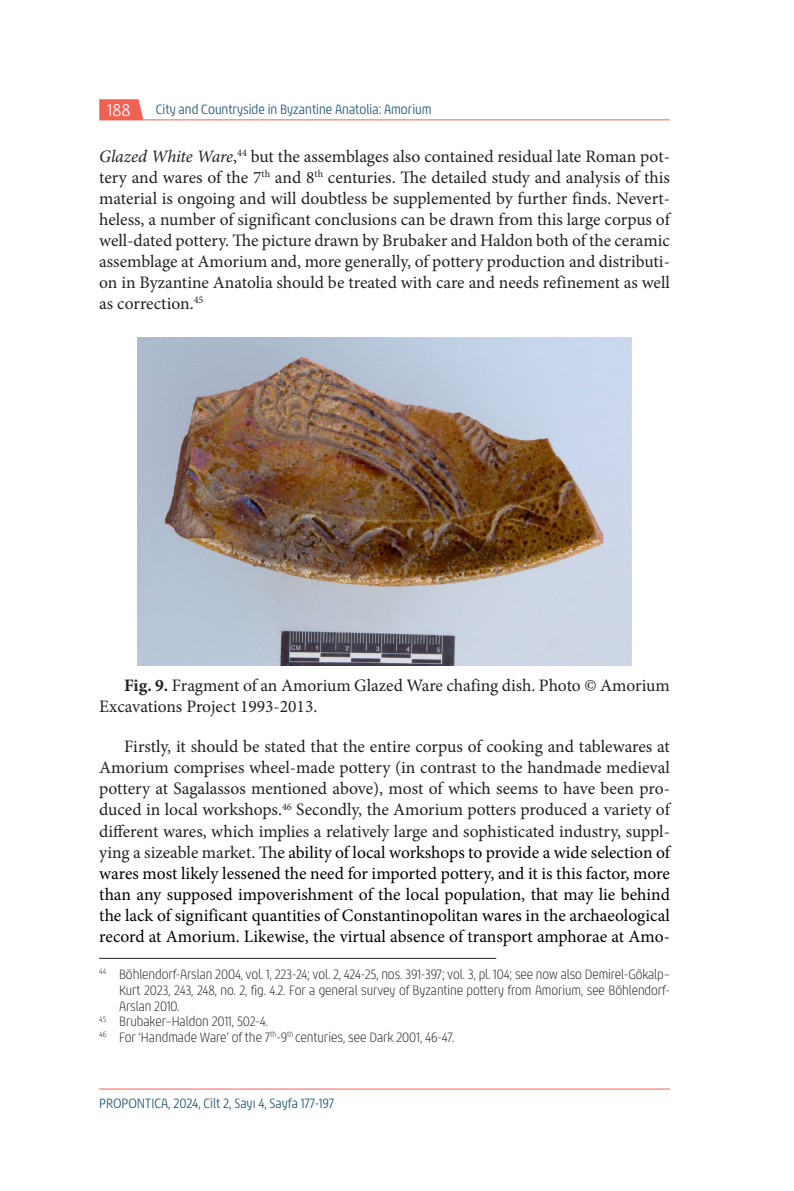
<style>
.page{position:relative;width:794px;height:1191px;background:#fff}
.page>*{position:absolute;margin:0;border:0;box-sizing:border-box;transform-origin:0 0}
.ANA_METİN{font:17.5px/21px "Minion Pro";letter-spacing:-.005em;color:#231f20;text-align:justify}
.t1{font:17.5px "Chypre Nor Boo";color:#fff}
.DIPNOT{font:14px/15.8px "Chypre Con Thi";letter-spacing:-.005em;color:#231f20;text-align:justify}
.t2{font:14px "Chypre Con Boo";color:#285b77}
.s1{font-style:italic}
.s2{font-weight:700}
.s3{color:#000}
</style>
<div class="page">
<svg style="left:99px;top:99px;width:44px;height:21px"></svg>
<hr style="left:99px;top:120px;width:571px;height:1px;background:#f16153">
<hr style="left:99px;top:1088px;width:571px;height:1px;background:#f16153">
<hr style="left:99px;top:958px;width:397px;height:1px;background:#231f20">
<img style="left:138px;top:337px;width:493px;height:328px">
<p class="t1" style="left:107px;top:100px;width:25px">188</p>
<p class="t2" style="left:156px;top:101px;width:277px">City and Countryside in Byzantine Anatolia: Amorium</p>
<p class="ANA_METİN" style="left:99px;top:146px;width:572px"><span class="s1">Glazed White Ware</span>,<sup>44</sup> but the assemblages also contained residual late Roman pot&shy;tery and wares of the 7<sup>th</sup> and 8<sup>th</sup> centuries. The detailed study and analysis of this material is ongoing and will doubtless be supplemented by further finds. Nevert&shy;heless, a number of significant conclusions can be drawn from this large corpus of well-dated pottery. The picture drawn by Brubaker and Haldon both of the ceramic assemblage at Amorium and, more generally, of pottery production and distributi&shy;on in Byzantine Anatolia should be treated with care and needs refinement as well as correction.<sup>45</sup></p>
<p class="ANA_METİN" style="left:99px;top:674px;width:572px;text-indent:25px"><span class="s2">Fig. 9.</span> Fragment of an Amorium Glazed Ware chafing dish. Photo © Amorium<br>Excavations Project 1993-2013.</p>
<p class="ANA_METİN" style="left:99px;top:736px;width:572px;text-indent:25px">Firstly, it should be stated that the entire corpus of cooking and tablewares at Amorium comprises wheel-made pottery (in contrast to the handmade medieval pottery at Sagalassos mentioned above), most of which seems to have been pro&shy;duced in local workshops.<sup>46</sup> Secondly, the Amorium potters produced a variety of different wares, which implies a relatively large and sophisticated industry, suppl&shy;ying a sizeable market. Th<span class="s3">e ability of local workshops to provide a wide selection of wares most likely lessened the need for imported pottery, and it is this factor, more than any supposed impoverishment of the local population, that may lie behind the lack of significant quantities of Constantinopolitan wares in the archaeological record at Amorium. Likewise, the virtual absence of transport amphorae at Amo-</span></p>
<p class="DIPNOT" style="left:119px;top:966px;width:552px;text-indent:-20px"><sup>44</sup> Böhlendorf-Arslan 2004, vol. 1, 223-24; vol. 2, 424-25, nos. 391-397; vol. 3, pl. 104; see now also Demirel-Gökalp– Kurt 2023, 243, 248, no. 2, fig. 4.2. For a general survey of Byzantine pottery from Amorium, see Böhlendorf-Arslan 2010.</p>
<p class="DIPNOT" style="left:99px;top:1013px;width:170px"><sup>45</sup> Brubaker–Haldon 2011, 502-4.</p>
<p class="DIPNOT" style="left:99px;top:1029px;width:356px"><sup>46</sup> For ‘Handmade Ware’ of the 7<sup>th</sup>-9<sup>th</sup> centuries, see Dark 2001, 46-47.</p>
<p class="t2" style="left:99px;top:1095px;width:236px">PROPONTICA, 2024, Cilt 2, Sayı 4, Sayfa 177-197</p>
</div>
